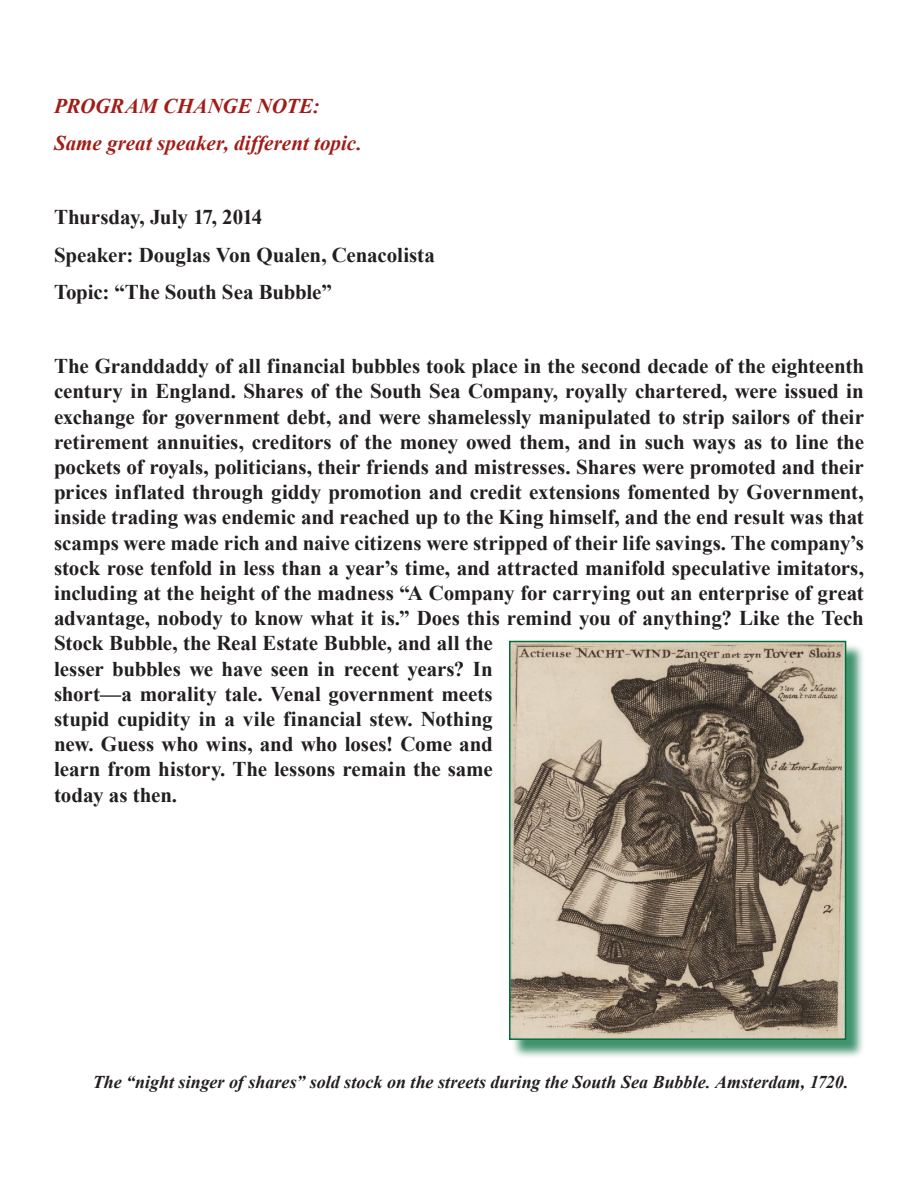
<style>
.page{position:relative;width:918px;height:1188px;background:#fff}
.page>*{position:absolute;margin:0;border:0;box-sizing:border-box;transform-origin:0 0}
.date_in_red_with_spa{font:700 21px/25.2px "Times New Roman";letter-spacing:-.005em;color:#231f20}
.date_in_red_with_spa-2{font:italic 700 21px "Times New Roman";color:#a21c17}
.date_in_red_with_spa-3{font:italic 700 18px "Times New Roman";color:#231f20}
</style>
<div class="page">
<div style="left:511px;top:643px;width:354px;height:416px;background:#006f3c;opacity:.75"></div>
<img style="left:512px;top:644px;width:331px;height:393px">
<div style="left:509px;top:641px;width:337px;height:399px;border:2px solid #006f3c"></div>
<p class="date_in_red_with_spa-2" style="left:54px;top:91px;width:267px">PROGRAM CHANGE NOTE:</p>
<p class="date_in_red_with_spa-2" style="left:54px;top:128px;width:310px">Same great speaker, different topic.</p>
<p class="date_in_red_with_spa" style="left:54px;top:204px;width:210px">Thursday, July 17, 2014</p>
<p class="date_in_red_with_spa" style="left:54px;top:241px;width:382px">Speaker: Douglas Von Qualen, Cenacolista</p>
<p class="date_in_red_with_spa" style="left:54px;top:279px;width:279px">Topic: “The South Sea Bubble”</p>
<p class="date_in_red_with_spa" style="left:54px;top:353px;width:812px">The Granddaddy of all financial bubbles took place in the second decade of the eighteenth century in England. Shares of the South Sea Company, royally chartered, were issued in exchange for government debt, and were shamelessly manipulated to strip sailors of their retirement annuities, creditors of the money owed them, and in such ways as to line the pockets of royals, politicians, their friends and mistresses. Shares were promoted and their prices inflated through giddy promotion and credit extensions fomented by Government, inside trading was endemic and reached up to the King himself, and the end result was that scamps were made rich and naive citizens were stripped of their life savings. The company’s stock rose tenfold in less than a year’s time, and attracted manifold speculative imitators, including at the height of the madness “A Company for carrying out an enterprise of great advantage, nobody to know what it is.” Does this remind you of anything? Like the Tech Stock Bubble, the Real Estate Bubble, and all the<br>lesser bubbles we have seen in recent years? In<br>short—a morality tale. Venal government meets<br>stupid cupidity in a vile financial stew. Nothing<br>new. Guess who wins, and who loses! Come and<br>learn from history. The lessons remain the same<br>today as then.</p>
<p class="date_in_red_with_spa-3" style="left:93px;top:1069px;width:757px">The “night singer of shares” sold stock on the streets during the South Sea Bubble. Amsterdam, 1720.</p>
</div>
